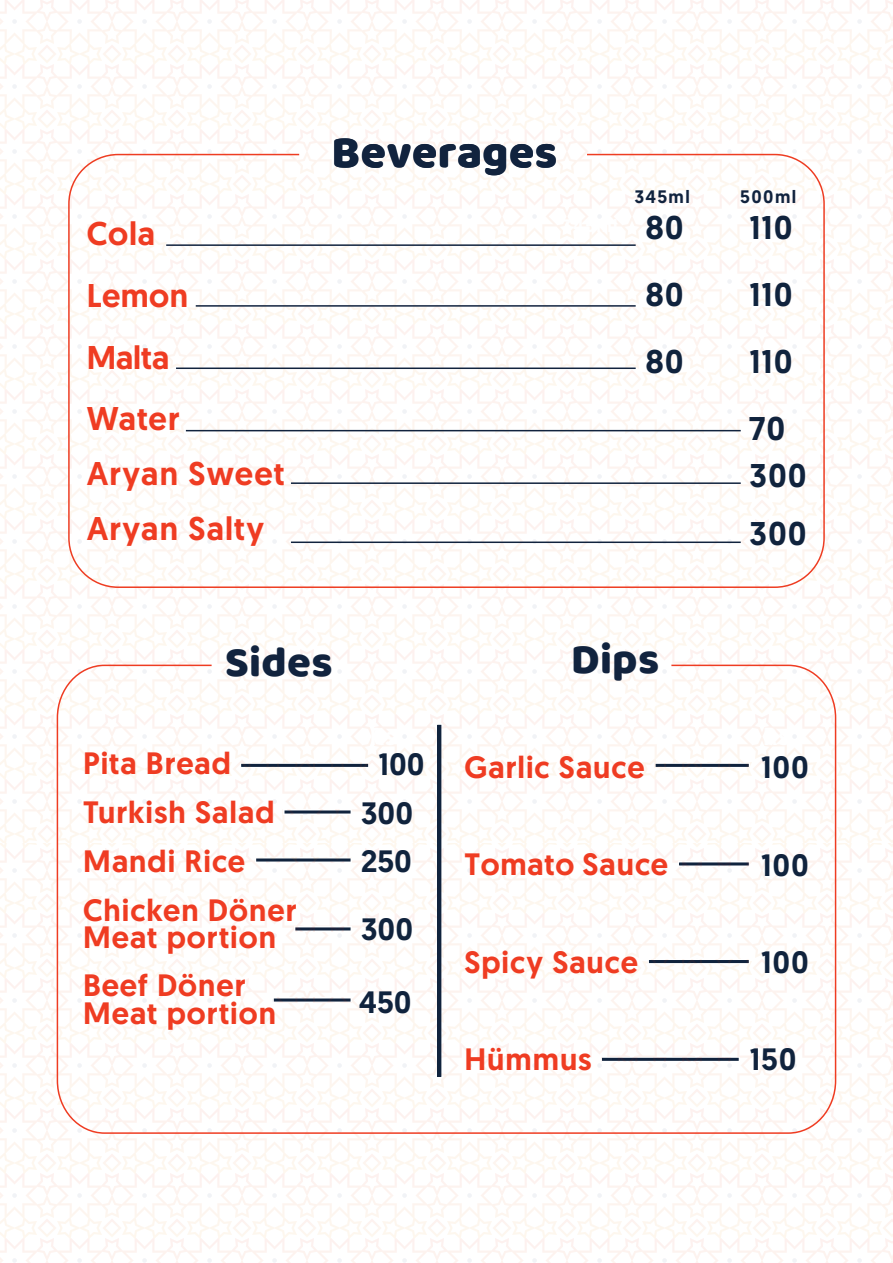
<style>
.page{position:relative;width:893px;height:1263px;background:#fff}
.page>*{position:absolute;margin:0;border:0;box-sizing:border-box;transform-origin:0 0}
.t1{font:45.9px "Quentin Pro";letter-spacing:.05em;color:#11233e}
.t2{font:43.2px "Quentin Pro";letter-spacing:.055em;color:#11233e}
.t3{font:500 32.85px/67.1px "Geomanist";letter-spacing:.03em;color:#10233d;text-align:justify}
.t4{font:500 32.85px/54.4px "Geomanist";letter-spacing:.035em;color:#ef3c22}
.t5{font:500 32.85px/61.5px "Geomanist";letter-spacing:.01em;color:#ef3c22}
.t6{font:500 30.9px/27.8px "Geomanist";letter-spacing:.03em;color:#ef3c22}
.t7{font:500 30.9px "Geomanist";color:#10233d}
.t8{font:500 18px "Geomanist";letter-spacing:.075em;color:#11233e}
</style>
<div class="page">
<div style="left:0;top:843px;width:893px;height:420px;background:linear-gradient(to right,#fefcfb,#fefcfb)"></div>
<div style="left:0;top:0;width:893px;height:842px;background:linear-gradient(to right,#fefbfa,#fefbfa)"></div>
<hr style="left:166px;top:244px;width:470px;height:2px;background:#11233e">
<hr style="left:196px;top:305px;width:440px;height:2px;background:#11233e">
<hr style="left:176px;top:367px;width:460px;height:2px;background:#11233e">
<hr style="left:186px;top:430px;width:555px;height:1px;background:#11233e">
<hr style="left:291px;top:482px;width:450px;height:2px;background:#11233e">
<hr style="left:291px;top:541px;width:450px;height:2px;background:#11233e">
<svg style="left:56px;top:664px;width:781px;height:470px"></svg>
<div style="left:437px;top:725px;width:4px;height:352px;border:1px solid #10233d"></div>
<div style="left:656px;top:764px;width:93px;height:3px;border:2px solid #10233d"></div>
<div style="left:679px;top:862px;width:70px;height:3px;border:2px solid #10233d"></div>
<div style="left:649px;top:960px;width:100px;height:3px;border:2px solid #10233d"></div>
<div style="left:602px;top:1058px;width:137px;height:3px;border:2px solid #10233d"></div>
<div style="left:241px;top:764px;width:127px;height:3px;border:2px solid #10233d"></div>
<div style="left:285px;top:810px;width:66px;height:3px;border:2px solid #10233d"></div>
<div style="left:256px;top:858px;width:95px;height:3px;border:2px solid #10233d"></div>
<div style="left:295px;top:927px;width:56px;height:3px;border:2px solid #10233d"></div>
<div style="left:274px;top:998px;width:77px;height:3px;border:2px solid #10233d"></div>
<h1 class="t1" style="left:334px;top:119px;width:224px">Beverages</h1>
<p class="t8" style="left:740px;top:184px;width:57px">500ml</p>
<p class="t3" style="left:749px;top:193px;width:45px">110<br>110<br>110<br>70</p>
<p class="t8" style="left:634px;top:184px;width:57px">345ml</p>
<p class="t3" style="left:646px;top:193px;width:40px">80<br>80<br>80</p>
<p class="t5" style="left:87px;top:203px;width:103px">Cola<br>Lemon<br>Malta<br>Water</p>
<p class="t4" style="left:87px;top:446px;width:200px">Aryan Sweet<br>Aryan Salty</p>
<p class="t3" style="left:749px;top:446px;width:59px;line-height:57.9px">300<br>300</p>
<h2 class="t2" style="left:226px;top:631px;width:108px">Sides</h2>
<h2 class="t2" style="left:573px;top:628px;width:87px">Dips</h2>
<p class="t6" style="left:83px;top:749px;width:149px">Pita Bread</p>
<p class="t7" style="left:378px;top:743px;width:48px">100</p>
<p class="t6" style="left:83px;top:798px;width:193px">Turkish Salad</p>
<p class="t7" style="left:361px;top:792px;width:54px">300</p>
<p class="t6" style="left:83px;top:847px;width:163px">Mandi Rice</p>
<p class="t7" style="left:361px;top:841px;width:53px">250</p>
<p class="t6" style="left:83px;top:895px;width:215px">Chicken Döner<br>Meat portion</p>
<p class="t7" style="left:361px;top:908px;width:54px">300</p>
<p class="t6" style="left:83px;top:971px;width:194px">Beef Döner<br>Meat portion</p>
<p class="t7" style="left:359px;top:981px;width:54px">450</p>
<p class="t6" style="left:464px;top:753px;width:182px">Garlic Sauce</p>
<p class="t7" style="left:761px;top:747px;width:49px">100</p>
<p class="t6" style="left:464px;top:850px;width:205px">Tomato Sauce</p>
<p class="t7" style="left:761px;top:845px;width:49px">100</p>
<p class="t6" style="left:464px;top:948px;width:175px">Spicy Sauce</p>
<p class="t7" style="left:761px;top:942px;width:49px">100</p>
<p class="t6" style="left:464px;top:1045px;width:129px">Hümmus</p>
<p class="t7" style="left:750px;top:1039px;width:49px">150</p>
</div>
